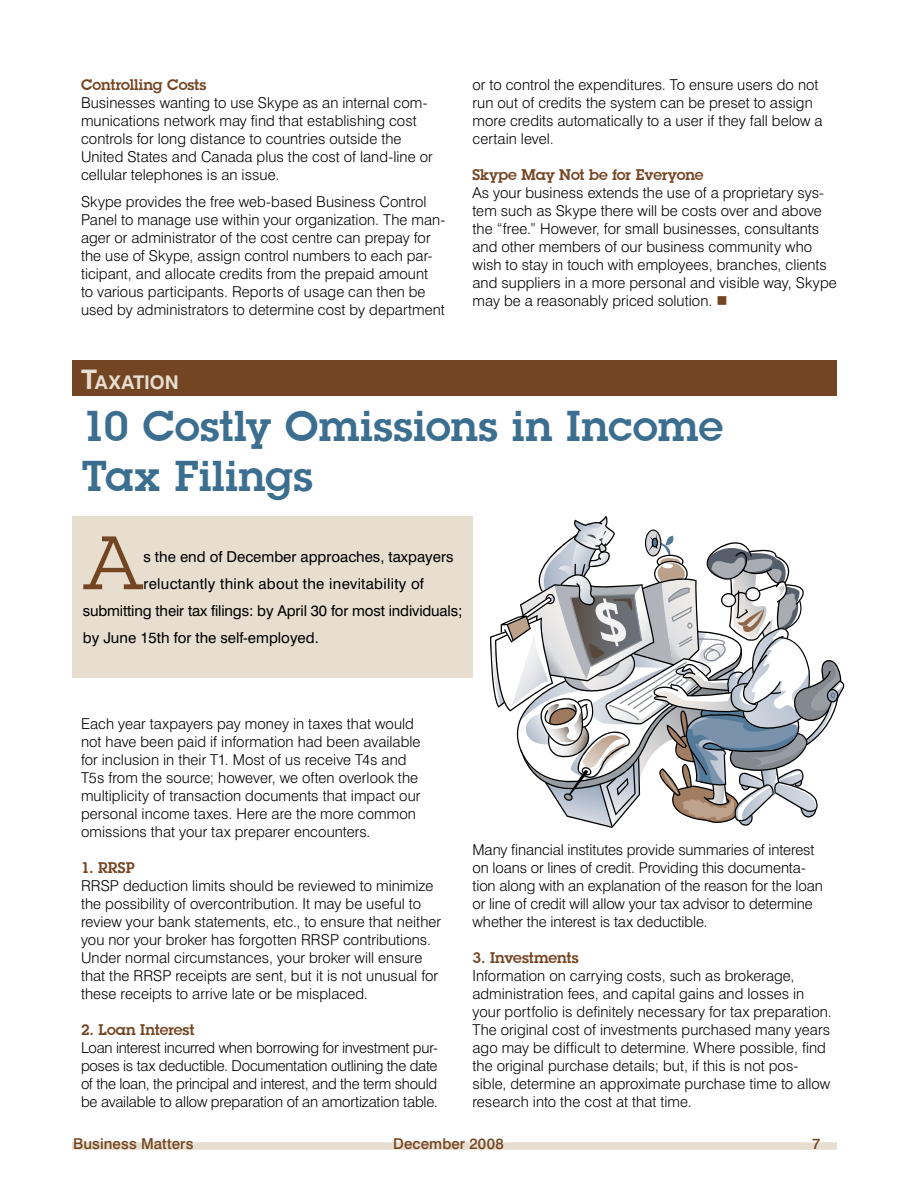
<style>
.page{position:relative;width:918px;height:1188px;background:#fff}
.page>*{position:absolute;margin:0;border:0;box-sizing:border-box;transform-origin:0 0}
.t1{font:73.95px "Lubalin Graph";color:#744522}
.t2{font:42px/50.4px "Lubalin Graph Demi";letter-spacing:.01em;color:#3b6e8f}
.t3{font:700 18.9px "Swiss 721 BT";letter-spacing:-.005em;color:#e7decf}
.t4{font:300 15px/18px "Swiss 721 BT";color:#000}
.t5{font:15px "Swiss 721 BT";color:#000}
.t6{font:15px "Lubalin Graph Demi";color:#744522}
.t7{font:15px "Swiss 721 BT";letter-spacing:.02em;color:#000}
.t8{font:500 15px "Swiss 721 BT";letter-spacing:.01em;color:#744522}
.s1{font-size:27px}
.s2{color:#744522}
</style>
<div class="page">
<div style="left:72px;top:1142px;width:765px;height:8px;background:#e7decf"></div>
<div style="left:72px;top:360px;width:765px;height:36px;background:#744522"></div>
<div style="left:72px;top:516px;width:401px;height:162px;background:#e7decf"></div>
<svg style="left:490px;top:516px;width:354px;height:312px"></svg>
<p class="t6" style="left:81px;top:75px;width:127px">Controlling Costs</p>
<p class="t4" style="left:81px;top:94px;width:353px">Businesses wanting to use Skype as an internal com&shy;munications network may find that establishing cost controls for long distance to countries outside the United States and Canada plus the cost of land-line or cellular telephones is an issue.</p>
<p class="t4" style="left:81px;top:193px;width:366px">Skype provides the free web-based Business Control Panel to manage use within your organization. The man&shy;ager or administrator of the cost centre can prepay for the use of Skype, assign control numbers to each par&shy;ticipant, and allocate credits from the prepaid amount<br>to various participants. Reports of usage can then be used by administrators to determine cost by department</p>
<p class="t3" style="left:81px;top:371px;width:97px"><span class="s1">T</span>AXATI ON</p>
<p class="t4" style="left:472px;top:76px;width:352px">or to control the expenditures. To ensure users do not run out of credits the system can be preset to assign more credits automatically to a user if they fall below a certain level.</p>
<p class="t6" style="left:472px;top:165px;width:233px">Skype May Not be for Everyone</p>
<p class="t4" style="left:472px;top:184px;width:366px">As your business extends the use of a proprietary sys&shy;tem such as Skype there will be costs over and above the “free.” However, for small businesses, consultants and other members of our business community who wish to stay in touch with employees, branches, clients and suppliers in a more personal and visible way, Skype may be a reasonably priced solution. <span class="s2">■</span></p>
<h2 class="t2" style="left:82px;top:400px;width:643px">10 Costly Omissions in Income<br>Tax Filings</h2>
<h1 class="t1" style="left:83px;top:517px;width:62px">A</h1>
<p class="t5" style="left:143px;top:548px;width:312px">s the end of December approaches, taxpayers</p>
<p class="t7" style="left:143px;top:575px;width:282px">reluctantly think about the inevitability of</p>
<p class="t5" style="left:83px;top:602px;width:381px">submitting their tax filings: by April 30 for most individuals;</p>
<p class="t5" style="left:83px;top:629px;width:238px">by June 15th for the self-employed.</p>
<p class="t4" style="left:81px;top:715px;width:341px">Each year taxpayers pay money in taxes that would not have been paid if information had been available for inclusion in their T1. Most of us receive T4s and T5s from the source; however, we often overlook the multiplicity of transaction documents that impact our personal income taxes. Here are the more common omissions that your tax preparer encounters.</p>
<p class="t6" style="left:81px;top:858px;width:55px">1. RRSP</p>
<p class="t4" style="left:81px;top:877px;width:362px">RRSP deduction limits should be reviewed to minimize the possibility of overcontribution. It may be useful to review your bank statements, etc., to ensure that neither you nor your broker has forgotten RRSP contributions.<br>Under normal circumstances, your broker will ensure that the RRSP receipts are sent, but it is not unusual for these receipts to arrive late or be misplaced.</p>
<p class="t6" style="left:81px;top:1020px;width:115px">2. Loan Interest</p>
<p class="t4" style="left:81px;top:1039px;width:359px;text-align:justify">Loan interest incurred when borrowing for investment pur&shy;poses is tax deductible. Documentation outlining the date of the loan, the principal and interest, and the term should be available to allow preparation of an amortization table.</p>
<p class="t4" style="left:472px;top:841px;width:352px">Many financial institutes provide summaries of interest on loans or lines of credit. Providing this documenta&shy;tion along with an explanation of the reason for the loan or line of credit will allow your tax advisor to determine whether the interest is tax deductible.</p>
<p class="t6" style="left:472px;top:948px;width:108px">3. Investments</p>
<p class="t4" style="left:472px;top:967px;width:361px">Information on carrying costs, such as brokerage, administration fees, and capital gains and losses in your portfolio is definitely necessary for tax preparation.<br>The original cost of investments purchased many years ago may be difficult to determine. Where possible, find the original purchase details; but, if this is not pos&shy;sible, determine an approximate purchase time to allow research into the cost at that time.</p>
<p class="t8" style="left:73px;top:1135px;width:122px">Business Matters</p>
<p class="t8" style="left:393px;top:1135px;width:112px">December 2008</p>
<p class="t8" style="left:812px;top:1135px;width:10px">7</p>
</div>
